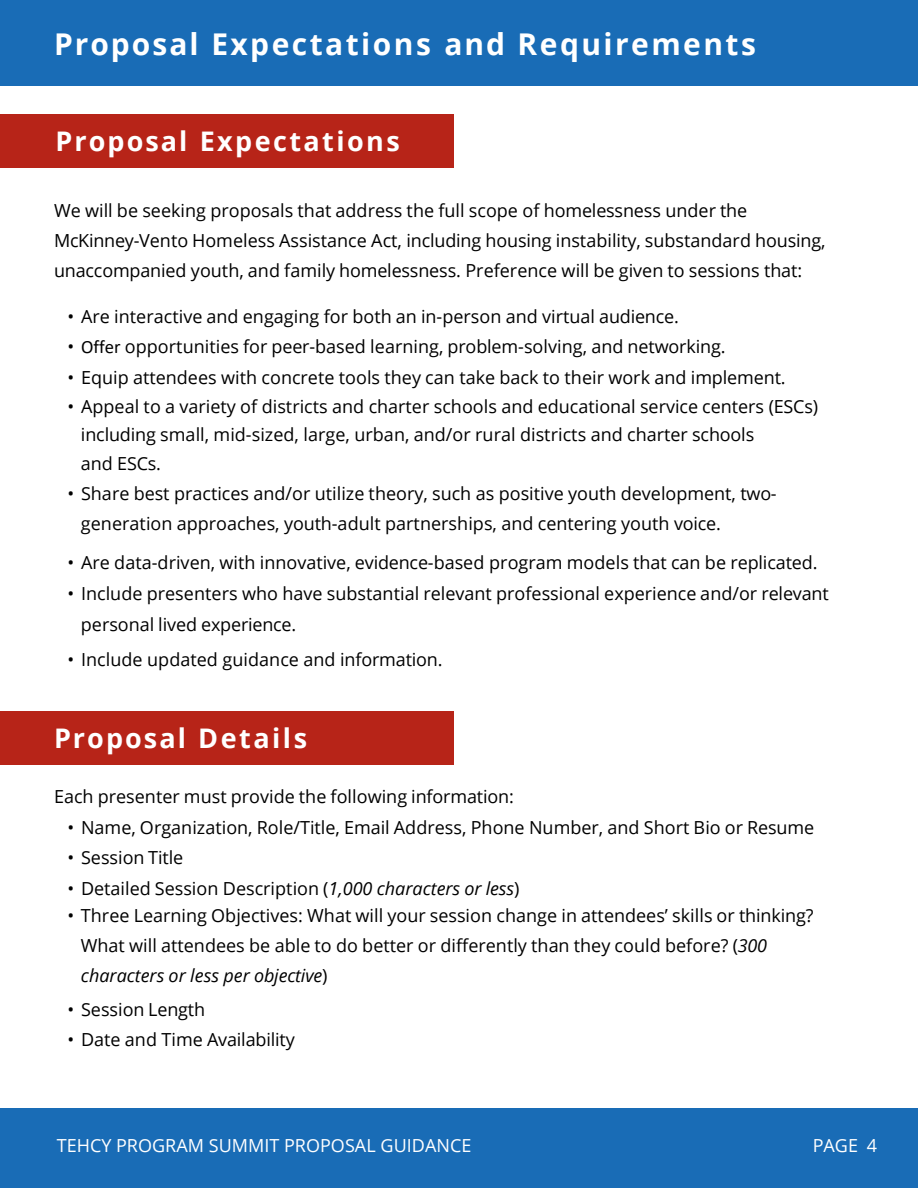
<style>
.page{position:relative;width:918px;height:1188px;background:#fff}
.page>*{position:absolute;margin:0;border:0;box-sizing:border-box;transform-origin:0 0}
.t1{font:700 30px "Open Sans";letter-spacing:.08em;color:#fff}
.t2{font:700 27px "Open Sans";letter-spacing:.09em;color:#fff}
.t3{font:18px/30px "Open Sans";color:#000}
.t4{font:18px "Open Sans";color:#fff}
.s1{font-family:"Calibri";font-size:18.75px}
.s2{font-style:italic}
</style>
<div class="page">
<div style="left:0;top:1108px;width:918px;height:80px;background:#196cb6"></div>
<div style="left:0;top:711px;width:454px;height:54px;background:#b72418"></div>
<div style="left:0;top:115px;width:454px;height:53px;background:#b72418"></div>
<div style="left:0;top:0;width:918px;height:85px;background:#196cb6"></div>
<h1 class="t1" style="left:54px;top:23px;width:703px">Proposal Expectations and Requirements</h1>
<h2 class="t2" style="left:56px;top:122px;width:346px">Proposal Expectations</h2>
<p class="t3" style="left:54px;top:195px;width:773px">We will be seeking proposals that address the full scope of homelessness under the<br>McKinney-Vento Homeless Assistance Act, including housing instability, substandard housing, unaccompanied youth, and family homelessness. Preference will be given to sessions that:</p>
<p class="t3" style="left:67px;top:302px;width:613px">• Are interactive and engaging for both an in-person and virtual audience.</p>
<p class="t3" style="left:67px;top:331px;width:660px">• <span class="s1">Offer</span> opportunities for peer-based learning, problem-solving, and networking.</p>
<p class="t3" style="left:67px;top:362px;width:720px">• Equip attendees with concrete tools they can take back to their work and implement.</p>
<p class="t3" style="left:81px;top:391px;width:739px;line-height:28.7px;text-indent:-13px">• Appeal to a variety of districts and charter schools and educational service centers (ESCs) including small, mid-sized, large, urban, and/or rural districts and charter schools<br>and ESCs.</p>
<p class="t3" style="left:81px;top:478px;width:697px;text-indent:-14px">• Share best practices and/or utilize theory, such as positive youth development, two&shy;generation approaches, youth-adult partnerships, and centering youth voice.</p>
<p class="t3" style="left:67px;top:547px;width:752px">• Are data-driven, with innovative, evidence-based program models that can be replicated.</p>
<p class="t3" style="left:81px;top:578px;width:749px;line-height:30.6px;text-indent:-13px">• Include presenters who have substantial relevant professional experience and/or relevant personal lived experience.</p>
<p class="t3" style="left:67px;top:644px;width:377px">• Include updated guidance and information.</p>
<h2 class="t2" style="left:54px;top:719px;width:255px">Proposal Details</h2>
<p class="t3" style="left:54px;top:781px;width:461px">Each presenter must provide the following information:</p>
<p class="t3" style="left:68px;top:812px;width:748px">• Name, Organization, Role/Title, Email Address, Phone Number, and Short Bio or Resume</p>
<p class="t3" style="left:67px;top:842px;width:117px">• Session Title</p>
<p class="t3" style="left:68px;top:873px;width:453px">• Detailed Session Description (<span class="s2">1,000 characters or less</span>)</p>
<p class="t3" style="left:81px;top:900px;width:734px;text-indent:-13px">• Three Learning Objectives: What will your session change in attendees’ skills or thinking?<br>What will attendees be able to do better or differently than they could before? (<span class="s2">300 characters or less per objective</span>)</p>
<p class="t3" style="left:67px;top:994px;width:139px">• Session Length</p>
<p class="t3" style="left:67px;top:1024px;width:229px">• Date and Time Availability</p>
<p class="t4" style="left:57px;top:1133px;width:416px">TEHCY PROGRAM SUMMIT PROPOSAL GUIDANCE</p>
<p class="t4" style="left:813px;top:1133px;width:66px">PAGE 4</p>
</div>
